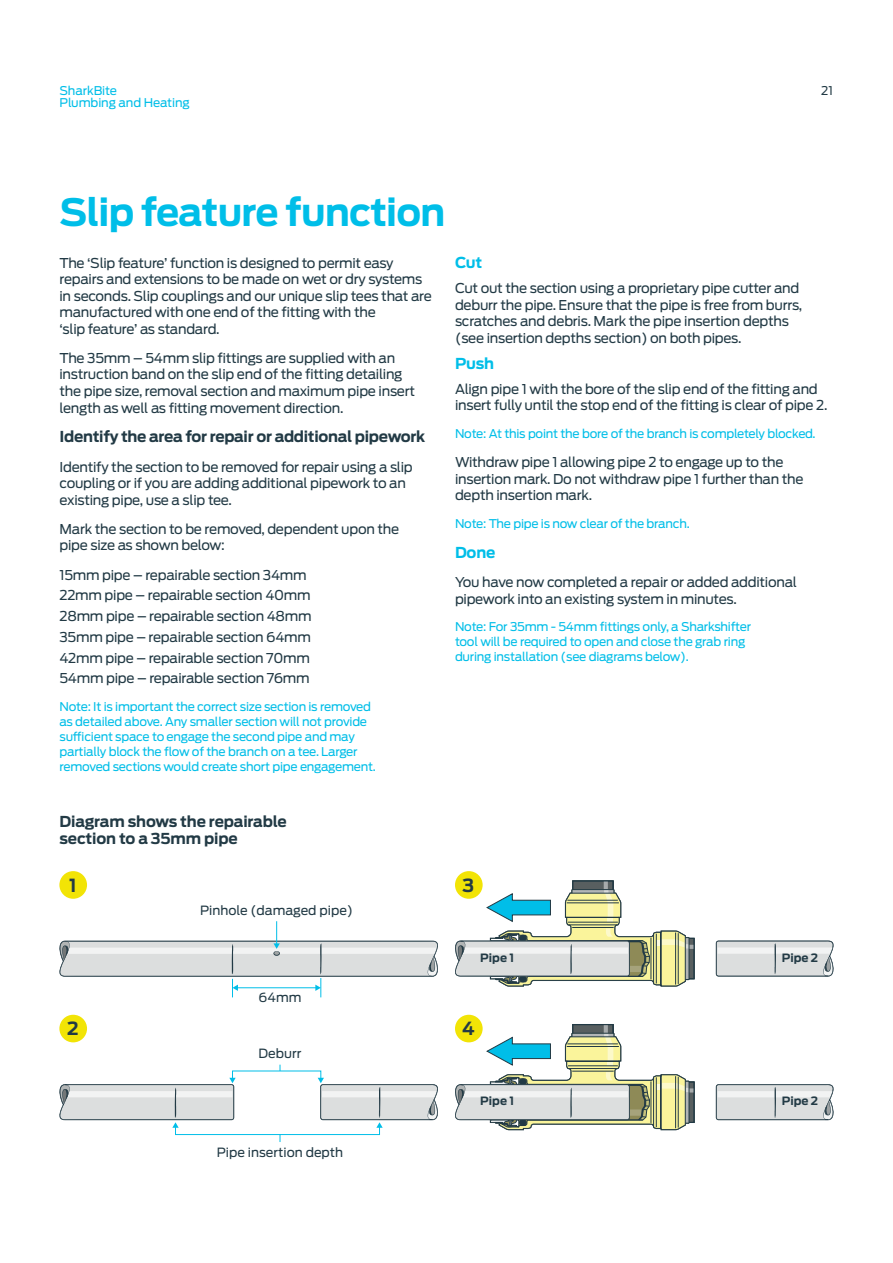
<style>
.page{position:relative;width:893px;height:1263px;background:#fff}
.page>*{position:absolute;margin:0;border:0;box-sizing:border-box;transform-origin:0 0}
.Titles{font:700 37.5px "Antenna";letter-spacing:-.02em;color:#00bee8}
.t1{font:700 18px "Antenna";color:#223a45}
.Sub_Heads{font:700 15px/17.2px "Antenna";letter-spacing:-.02em;color:#223a45}
.Sub_Heads-2{font:700 15px "Antenna";letter-spacing:-.01em;color:#00bee8}
.Bullet_Points{font:700 15px "Antenna";color:#00bee8}
.Bullet_Points-2{font:13.5px/16.5px "Antenna";letter-spacing:-.02em;color:#223a45}
.Sub_Heads-3{font:13.5px/16.5px "Antenna";letter-spacing:-.02em;color:#223a45}
.t2{font:12.6px "Antenna";color:#223a45}
.Bullet_Points-3{font:12px/15px "Antenna";letter-spacing:-.02em;color:#00bee8}
.t3{font:12px "Antenna";color:#223a45}
.t4{font:700 11.4px "Antenna";color:#223a45}
</style>
<div class="page">
<svg style="left:59px;top:1065px;width:379px;height:77px"></svg>
<svg style="left:59px;top:921px;width:379px;height:76px"></svg>
<svg style="left:716px;top:940px;width:118px;height:36px;background:#d2d6d6"></svg>
<svg style="left:455px;top:880px;width:240px;height:106px"></svg>
<svg style="left:716px;top:1084px;width:118px;height:36px"></svg>
<svg style="left:455px;top:1024px;width:240px;height:106px"></svg>
<div style="left:59px;top:871px;width:28px;height:28px;background:#f2e406;border-radius:50%"></div>
<div style="left:59px;top:1015px;width:28px;height:27px;background:#f2e406;border-radius:50%"></div>
<div style="left:455px;top:1015px;width:28px;height:27px;background:#f2e406;border-radius:50%"></div>
<div style="left:455px;top:871px;width:28px;height:28px;background:#f2e406;border-radius:50%"></div>
<p class="Bullet_Points-3" style="left:60px;top:84px;width:132px;line-height:12px">SharkBite<br>Plumbing and Heating</p>
<p class="t3" style="left:821px;top:83px;width:13px">21</p>
<p class="Titles" style="left:60px;top:190px;width:387px">Slip feature function</p>
<p class="Sub_Heads-3" style="left:60px;top:254px;width:374px">The ‘Slip feature’ function is designed to permit easy repairs and extensions to be made on wet or dry systems in seconds. Slip couplings and our unique slip tees that are manufactured with one end of the fitting with the<br>‘slip feature’ as standard.</p>
<p class="Sub_Heads-3" style="left:60px;top:350px;width:357px">The 35mm – 54mm slip fittings are supplied with an instruction band on the slip end of the fitting detailing the pipe size, removal section and maximum pipe insert length as well as fitting movement direction.</p>
<p class="Sub_Heads" style="left:60px;top:428px;width:367px">Identify the area for repair or additional pipework</p>
<p class="Bullet_Points-2" style="left:60px;top:459px;width:355px">Identify the section to be removed for repair using a slip coupling or if you are adding additional pipework to an existing pipe, use a slip tee.</p>
<p class="Bullet_Points-2" style="left:60px;top:521px;width:341px">Mark the section to be removed, dependent upon the pipe size as shown below:</p>
<p class="Bullet_Points-2" style="left:60px;top:567px;width:249px">15mm pipe – repairable section 34mm</p>
<p class="Bullet_Points-2" style="left:60px;top:587px;width:253px">22mm pipe – repairable section 40mm</p>
<p class="Bullet_Points-2" style="left:60px;top:608px;width:254px">28mm pipe – repairable section 48mm</p>
<p class="Bullet_Points-2" style="left:60px;top:629px;width:253px">35mm pipe – repairable section 64mm</p>
<p class="Bullet_Points-2" style="left:60px;top:650px;width:252px">42mm pipe – repairable section 70mm</p>
<p class="Bullet_Points-2" style="left:60px;top:670px;width:252px">54mm pipe – repairable section 76mm</p>
<p class="Bullet_Points-3" style="left:60px;top:699px;width:318px">Note: It is important the correct size section is removed as detailed above. Any smaller section will not provide sufficient space to engage the second pipe and may partially block the flow of the branch on a tee. Larger removed sections would create short pipe engagement.</p>
<p class="Sub_Heads-2" style="left:455px;top:254px;width:29px">Cut</p>
<p class="Sub_Heads-3" style="left:455px;top:280px;width:349px">Cut out the section using a proprietary pipe cutter and deburr the pipe. Ensure that the pipe is free from burrs, scratches and debris. Mark the pipe insertion depths (see insertion depths section) on both pipes.</p>
<p class="Sub_Heads-2" style="left:455px;top:354px;width:41px">Push</p>
<p class="Bullet_Points-2" style="left:455px;top:381px;width:374px">Align pipe 1 with the bore of the slip end of the fitting and insert fully until the stop end of the fitting is clear of pipe 2.</p>
<p class="Bullet_Points-3" style="left:455px;top:426px;width:362px">Note: At this point the bore of the branch is completely blocked.</p>
<p class="Bullet_Points-2" style="left:455px;top:454px;width:350px">Withdraw pipe 1 allowing pipe 2 to engage up to the insertion mark. Do not withdraw pipe 1 further than the depth insertion mark.</p>
<p class="Bullet_Points-3" style="left:455px;top:516px;width:236px">Note: The pipe is now clear of the branch.</p>
<p class="Bullet_Points" style="left:455px;top:543px;width:42px">Done</p>
<p class="Bullet_Points-2" style="left:455px;top:574px;width:343px">You have now completed a repair or added additional pipework into an existing system in minutes.</p>
<p class="Bullet_Points-3" style="left:455px;top:620px;width:298px">Note: For 35mm - 54mm fittings only, a Sharkshifter tool will be required to open and close the grab ring during installation (see diagrams below).</p>
<p class="t2" style="left:596px;top:576px;width:154px">Pinhole (damaged pipe)</p>
<p class="Sub_Heads" style="left:60px;top:813px;width:229px">Diagram shows the repairable section to a 35mm pipe</p>
<p class="t1" style="left:69px;top:874px;width:9px">1</p>
<p class="t2" style="left:200px;top:903px;width:154px">Pinhole (damaged pipe)</p>
<p class="t2" style="left:259px;top:990px;width:44px">64mm</p>
<p class="t1" style="left:463px;top:874px;width:13px">3</p>
<p class="t4" style="left:480px;top:951px;width:36px">Pipe 1</p>
<p class="t4" style="left:782px;top:951px;width:38px">Pipe 2</p>
<p class="t1" style="left:67px;top:1018px;width:13px">2</p>
<p class="t1" style="left:462px;top:1018px;width:14px">4</p>
<p class="t2" style="left:259px;top:1046px;width:44px">Deburr</p>
<p class="t2" style="left:217px;top:1145px;width:128px">Pipe insertion depth</p>
<p class="t4" style="left:480px;top:1094px;width:36px">Pipe 1</p>
<p class="t4" style="left:782px;top:1094px;width:38px">Pipe 2</p>
</div>
